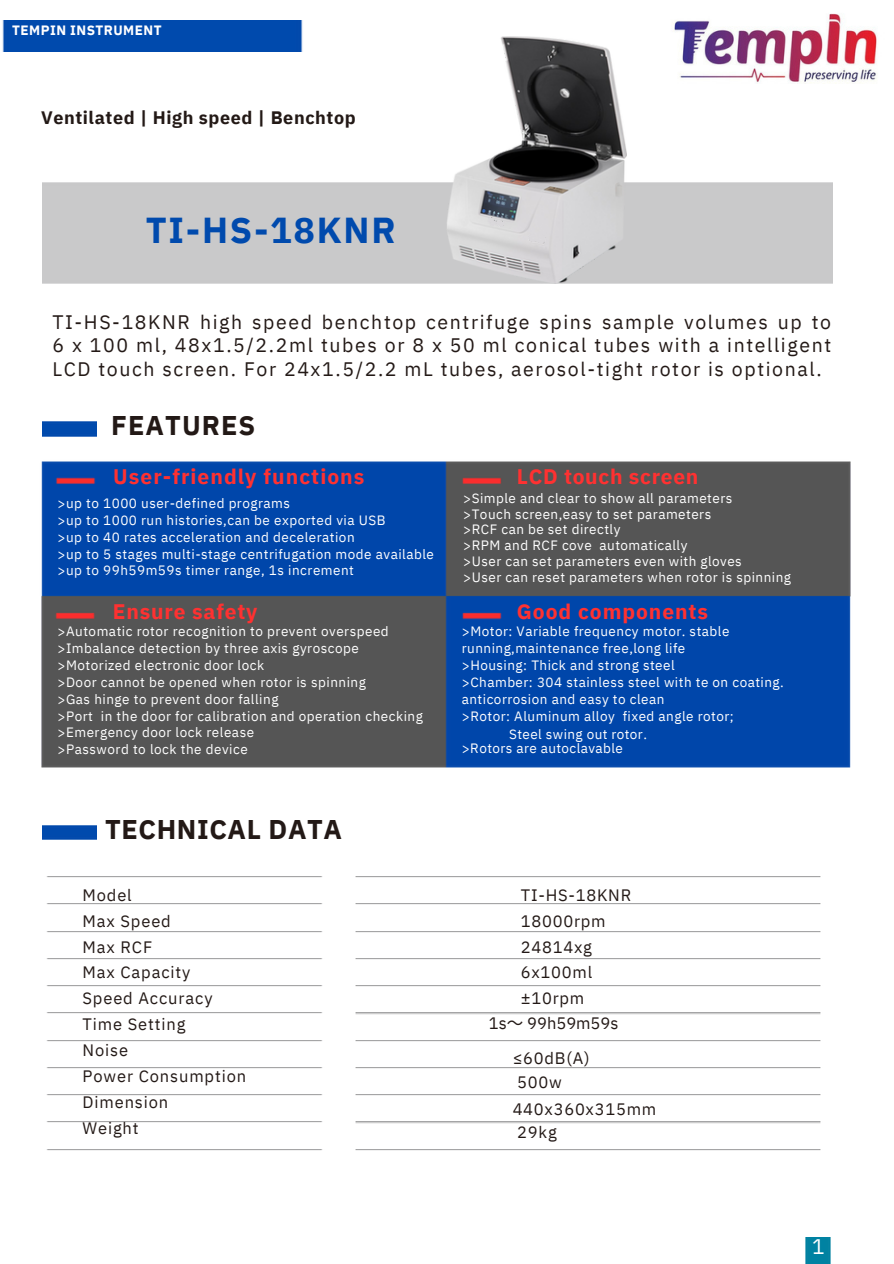
<style>
.page{position:relative;width:894px;height:1264px;background:#fff}
.page>*{position:absolute;margin:0;border:0;box-sizing:border-box;transform-origin:0 0}
.t1{font:700 36px "IBM Plex Sans";letter-spacing:.045em;color:#004aad}
.t2{font:700 27px "IBM Plex Sans";letter-spacing:.025em;color:#231916}
.t3{font:700 21px "IBM Plex Sans";letter-spacing:.045em;color:#ff3131}
.t4{font:21px "IBM Plex Sans";color:#fff}
.t5{font:19.5px/23.7px "IBM Plex Sans";letter-spacing:.08em;color:#231916;text-align:justify}
.t6{font:700 18px "IBM Plex Sans";letter-spacing:.035em;color:#231916}
.t7{font:16.5px/25.8px "IBM Plex Sans";letter-spacing:.055em;color:#231916}
.t8{font:16.5px "IBM Plex Sans";color:#231916}
.t9{font:13.5px/15.8px "IBM Plex Sans";letter-spacing:.035em;color:#fff}
.t10{font:700 13.5px "IBM Plex Sans";letter-spacing:.035em;color:#fff}
.s1{font-family:"Noto Sans CJ Ksc"}
</style>
<div class="page">
<div style="left:2px;top:21px;width:301px;height:30px;background:#004aad"></div>
<img style="left:42px;top:422px;width:54px;height:14px">
<img style="left:43px;top:825px;width:54px;height:14px">
<img style="left:46px;top:876px;width:277px;height:1px">
<img style="left:46px;top:903px;width:277px;height:2px">
<img style="left:46px;top:931px;width:277px;height:1px">
<img style="left:46px;top:958px;width:277px;height:1px">
<img style="left:46px;top:985px;width:277px;height:1px">
<img style="left:46px;top:1012px;width:277px;height:1px">
<img style="left:46px;top:1040px;width:277px;height:1px">
<img style="left:46px;top:1067px;width:277px;height:1px">
<img style="left:46px;top:1094px;width:277px;height:1px">
<img style="left:46px;top:1121px;width:277px;height:1px">
<img style="left:46px;top:1149px;width:277px;height:1px">
<img style="left:41px;top:461px;width:810px;height:307px">
<img style="left:805px;top:1237px;width:25px;height:26px">
<img style="left:446px;top:36px;width:180px;height:248px">
<img style="left:480px;top:209px;width:32px;height:26px">
<img style="left:520px;top:226px;width:33px;height:26px">
<img style="left:674px;top:13px;width:204px;height:71px">
<p class="t10" style="left:12px;top:21px;width:151px">TEMPIN INSTRUMENT</p>
<p class="t6" style="left:41px;top:106px;width:316px">Ventilated | High speed | Benchtop</p>
<p class="t1" style="left:146px;top:206px;width:251px">TI-HS-18KNR</p>
<p class="t5" style="left:52px;top:309px;width:780px">TI-HS-18KNR high speed benchtop centrifuge spins sample volumes up to 6 x 100 ml, 48x1.5/2.2ml tubes or 8 x 50 ml conical tubes with a intelligent LCD touch screen. For 24x1.5/2.2 mL tubes, aerosol-tight rotor is optional.</p>
<p class="t2" style="left:111px;top:407px;width:146px">FEATURES</p>
<p class="t3" style="left:113px;top:463px;width:253px">User-friendly functions</p>
<p class="t3" style="left:516px;top:463px;width:183px">LCD touch screen</p>
<p class="t9" style="left:57px;top:495px;width:234px">&gt;up to 1000 user-defined programs</p>
<p class="t9" style="left:57px;top:512px;width:329px">&gt;up to 1000 run histories,can be exported via USB</p>
<p class="t9" style="left:57px;top:528px;width:299px">&gt;up to 40 rates acceleration and deceleration</p>
<p class="t9" style="left:57px;top:545px;width:378px">&gt;up to 5 stages multi-stage centrifugation mode available</p>
<p class="t9" style="left:57px;top:562px;width:298px">&gt;up to 99h59m59s timer range, 1s increment</p>
<h6 class="t9" style="left:463px;top:490px;width:329px">&gt;Simple and clear to show all parameters<br>&gt;Touch screen,easy to set parameters<br>&gt;RCF can be set directly<br>&gt;RPM and RCF cove automatically<br>&gt;User can set parameters even with gloves<br>&gt;User can reset parameters when rotor is spinning</h6>
<p class="t3" style="left:113px;top:598px;width:146px">Ensure safety</p>
<p class="t3" style="left:516px;top:598px;width:193px">Good components</p>
<h6 class="t9" style="left:57px;top:622px;width:333px;line-height:16.8px">&gt;Automatic rotor recognition to prevent overspeed &gt;Imbalance detection by three axis gyroscope</h6>
<p class="t9" style="left:57px;top:657px;width:208px">&gt;Motorized electronic door lock</p>
<p class="t9" style="left:57px;top:674px;width:310px">&gt;Door cannot be opened when rotor is spinning</p>
<p class="t9" style="left:57px;top:690px;width:222px">&gt;Gas hinge to prevent door falling</p>
<p class="t9" style="left:57px;top:707px;width:367px">&gt;Port in the door for calibration and operation checking</p>
<p class="t9" style="left:57px;top:724px;width:198px">&gt;Emergency door lock release</p>
<p class="t9" style="left:57px;top:741px;width:192px">&gt;Password to lock the device</p>
<p class="t9" style="left:461px;top:622px;width:269px;line-height:16.8px">&gt;Motor: Variable frequency motor. stable running,maintenance free,long life</p>
<p class="t9" style="left:461px;top:657px;width:214px">&gt;Housing: Thick and strong steel</p>
<p class="t9" style="left:461px;top:673px;width:323px;line-height:16.8px">&gt;Chamber: 304 stainless steel with te on coating. anticorrosion and easy to clean</p>
<p class="t9" style="left:461px;top:707px;width:273px">&gt;Rotor: Aluminum alloy fixed angle rotor;</p>
<h6 class="t9" style="left:509px;top:725px;width:139px">Steel swing out rotor.</h6>
<p class="t9" style="left:461px;top:740px;width:163px">&gt;Rotors are autoclavable</p>
<h2 class="t2" style="left:105px;top:811px;width:238px">TECHNICAL DATA</h2>
<p class="t7" style="left:82px;top:881px;width:165px">Model<br>Max Speed<br>Max RCF<br>Max Capacity<br>Speed Accuracy<br>Time Setting<br>Noise<br>Power Consumption<br>Dimension<br>Weight</p>
<p class="t7" style="left:520px;top:881px;width:112px">TI-HS-18KNR<br>18000rpm<br>24814xg<br>6x100ml ±10rpm</p>
<p class="t8" style="left:489px;top:1011px;width:131px">1s<span class="s1">〜</span> 99h59m59s</p>
<p class="t7" style="left:512px;top:1045px;width:78px;line-height:23.7px">≤60dB(A)<br>500w</p>
<p class="t7" style="left:512px;top:1096px;width:145px;line-height:23.7px">440x360x315mm<br>29kg</p>
<p class="t4" style="left:811px;top:1232px;width:14px">1</p>
</div>
